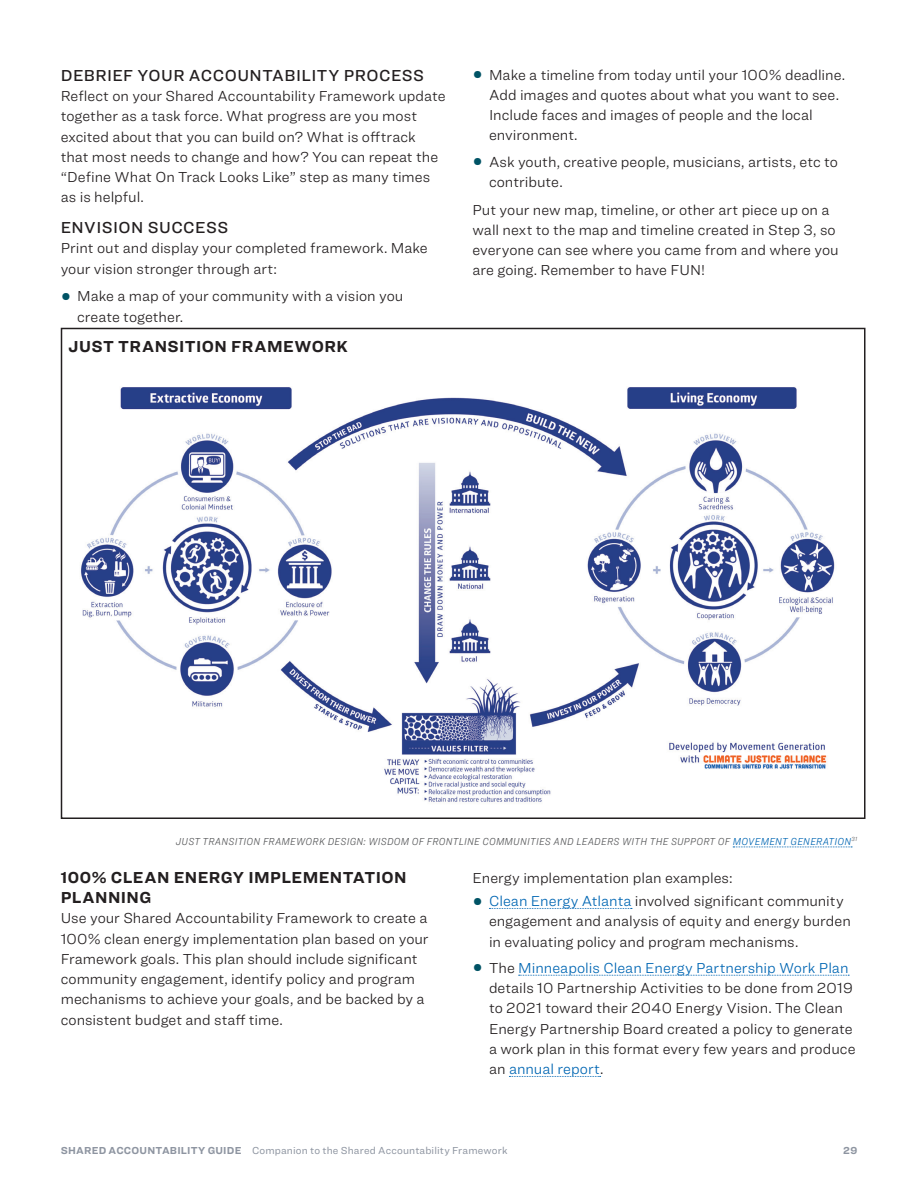
<style>
.page{position:relative;width:918px;height:1188px;background:#fff}
.page>*{position:absolute;margin:0;border:0;box-sizing:border-box;transform-origin:0 0}
.Heading_3{font:700 16.5px/20.2px "Ringside";letter-spacing:.025em;color:#231f20}
.Heading_3-2{font:500 16.5px "Ringside";letter-spacing:.03em;color:#231f20}
.Body_Copy{font:300 15px/20.2px "Ringside";color:#231f20}
.ListParaIntro_Single{font:300 15px "Ringside";color:#231f20}
.PhotoCaption{font:italic 300 10.5px "Ringside Narrow";letter-spacing:.025em;color:#57585a}
.t1{font:10.5px "Ringside";letter-spacing:.015em;color:#8e95a1}
.t2{font:700 10.5px "Ringside";color:#8e95a1}
.s1{font-size:28.5px;color:#005365}
.s2{color:#0166b3}
.s3{font-weight:700}
</style>
<div class="page">
<svg style="left:733px;top:847px;width:119px;height:1px"></svg>
<img style="left:81px;top:387px;width:754px;height:415px">
<svg style="left:489px;top:908px;width:143px;height:1px"></svg>
<svg style="left:519px;top:975px;width:330px;height:1px"></svg>
<svg style="left:509px;top:1076px;width:92px;height:1px"></svg>
<p class="Heading_3-2" style="left:61px;top:63px;width:365px">DEBRIEF YOUR ACCOUNTABILITY PROCESS</p>
<p class="Body_Copy" style="left:61px;top:86px;width:386px">Reflect on your Shared Accountability Framework update together as a task force. What progress are you most excited about that you can build on? What is offtrack that most needs to change and how? You can repeat the “Define What On Track Looks Like” step as many times as is helpful.</p>
<p class="Heading_3-2" style="left:61px;top:215px;width:169px">ENVISION SUCCESS</p>
<p class="Body_Copy" style="left:61px;top:238px;width:369px">Print out and display your completed framework. Make your vision stronger through art:</p>
<p class="Body_Copy" style="left:77px;top:286px;width:328px;text-indent:-16px"><span class="s1">•</span> Make a map of your community with a vision you create together.</p>
<p class="Heading_3" style="left:68px;top:336px;width:281px">JUST TRANSITION FRAMEWORK</p>
<p class="Body_Copy" style="left:489px;top:64px;width:358px;text-indent:-16px"><span class="s1">•</span> Make a timeline from today until your 100% deadline.<br>Add images and quotes about what you want to see.<br>Include faces and images of people and the local environment.</p>
<p class="Body_Copy" style="left:489px;top:151px;width:350px;text-indent:-16px"><span class="s1">•</span> Ask youth, creative people, musicians, artists, etc to contribute.</p>
<p class="Body_Copy" style="left:472px;top:199px;width:368px">Put your new map, timeline, or other art piece up on a wall next to the map and timeline created in Step 3, so everyone can see where you came from and where you are going. Remember to have FUN!</p>
<p class="PhotoCaption" style="left:176px;top:834px;width:683px">JUST TRANSITION FRAMEWORK DESIGN: WISDOM OF FRONTLINE COMMUNITIES AND LEADERS WITH THE SUPPORT OF <span class="s2">MOVEMENT GENERATION</span><sup>31</sup></p>
<p class="Heading_3" style="left:61px;top:867px;width:347px">100% CLEAN ENERGY IMPLEMENTATION<br>PLANNING</p>
<p class="Body_Copy" style="left:61px;top:908px;width:369px">Use your Shared Accountability Framework to create a 100% clean energy implementation plan based on your Framework goals. This plan should include significant community engagement, identify policy and program mechanisms to achieve your goals, and be backed by a consistent budget and staff time.</p>
<p class="ListParaIntro_Single" style="left:472px;top:867px;width:262px">Energy implementation plan examples:</p>
<p class="Body_Copy" style="left:489px;top:890px;width:363px;text-indent:-16px"><span class="s1">•</span> <span class="s2">Clean Energy Atlanta</span> involved significant community engagement and analysis of equity and energy burden in evaluating policy and program mechanisms.</p>
<p class="Body_Copy" style="left:489px;top:957px;width:368px;text-indent:-16px"><span class="s1">•</span> The <span class="s2">Minneapolis Clean Energy Partnership Work Plan </span>details 10 Partnership Activities to be done from 2019 to 2021 toward their 2040 Energy Vision. The Clean Energy Partnership Board created a policy to generate a work plan in this format every few years and produce an <span class="s2">annual report</span>.</p>
<p class="t1" style="left:61px;top:1143px;width:448px"><span class="s3">SHARED ACCOUNTABILITY GUIDE</span> Companion to the Shared Accountability Framework</p>
<p class="t2" style="left:843px;top:1143px;width:15px">29</p>
</div>
